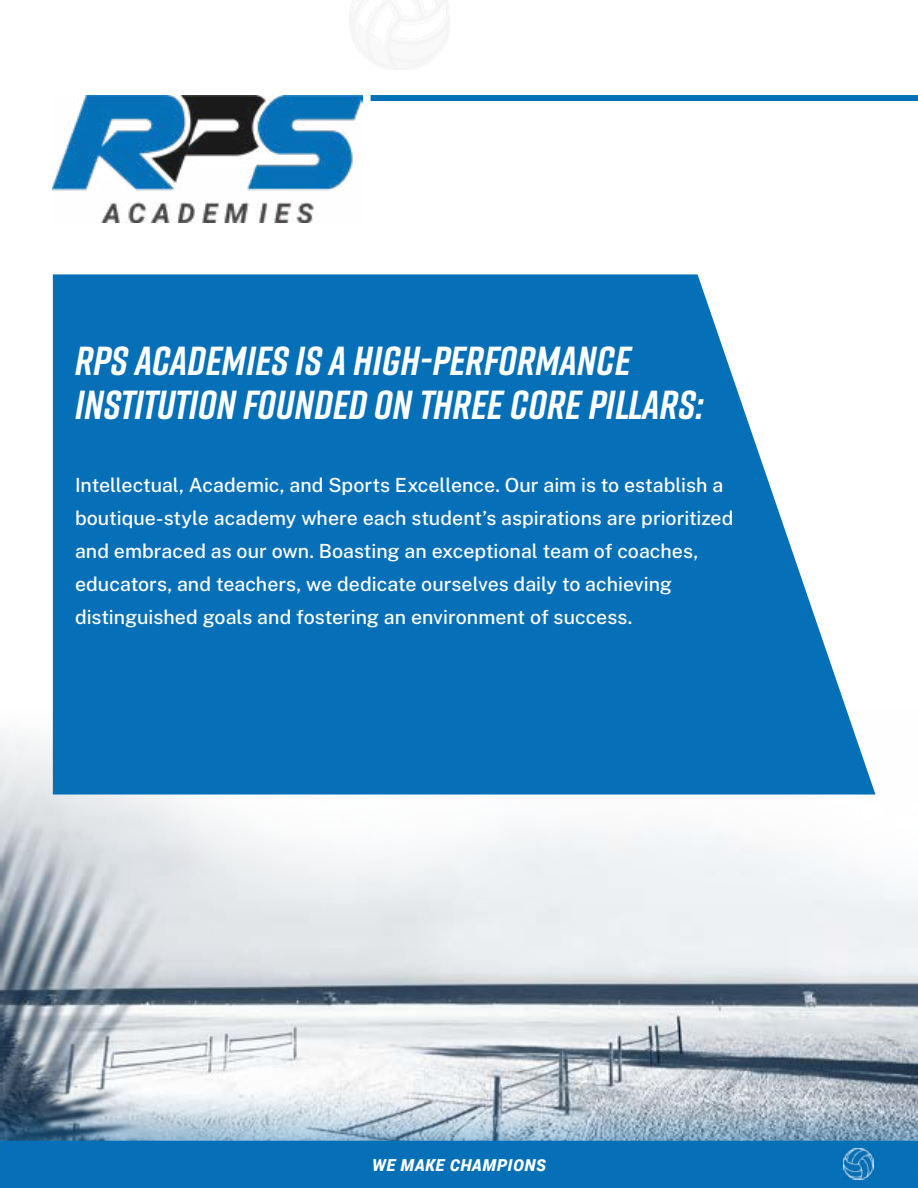
<style>
.page{position:relative;width:918px;height:1188px;background:#fff}
.page>*{position:absolute;margin:0;border:0;box-sizing:border-box;transform-origin:0 0}
.t1{font:italic 700 40.5px/43.5px "Rift";letter-spacing:.005em;color:#fff}
.t2{font:100 19.5px/33px "Public Sans";color:#fff}
.t3{font:italic 900 16.5px "Roboto";letter-spacing:.045em;color:#fff}
</style>
<div class="page">
<img style="left:0;top:710px;width:918px;height:376px">
<svg style="left:0;top:1086px;width:918px;height:55px;background:#abbcca"></svg>
<div style="left:371px;top:95px;width:547px;height:6px;background:#0570b8"></div>
<img style="left:53px;top:95px;width:310px;height:128px">
<svg style="left:53px;top:274px;width:822px;height:521px;background:#207fbf"></svg>
<div style="left:0;top:1141px;width:918px;height:47px;background:#0570b8"></div>
<img style="left:843px;top:1149px;width:31px;height:31px">
<h1 class="t1" style="left:75px;top:339px;width:630px">RPS ACADEMIES IS A HIGH-PERFORMANCE<br>INSTITUTION FOUNDED ON THREE CORE PILLARS:</h1>
<p class="t2" style="left:75px;top:468px;width:660px">Intellectual, Academic, and Sports Excellence. Our aim is to establish a boutique-style academy where each student’s aspirations are prioritized and embraced as our own. Boasting an exceptional team of coaches, educators, and teachers, we dedicate ourselves daily to achieving distinguished goals and fostering an environment of success.</p>
<p class="t3" style="left:372px;top:1154px;width:175px">WE MAKE CHAMPIONS</p>
</div>
